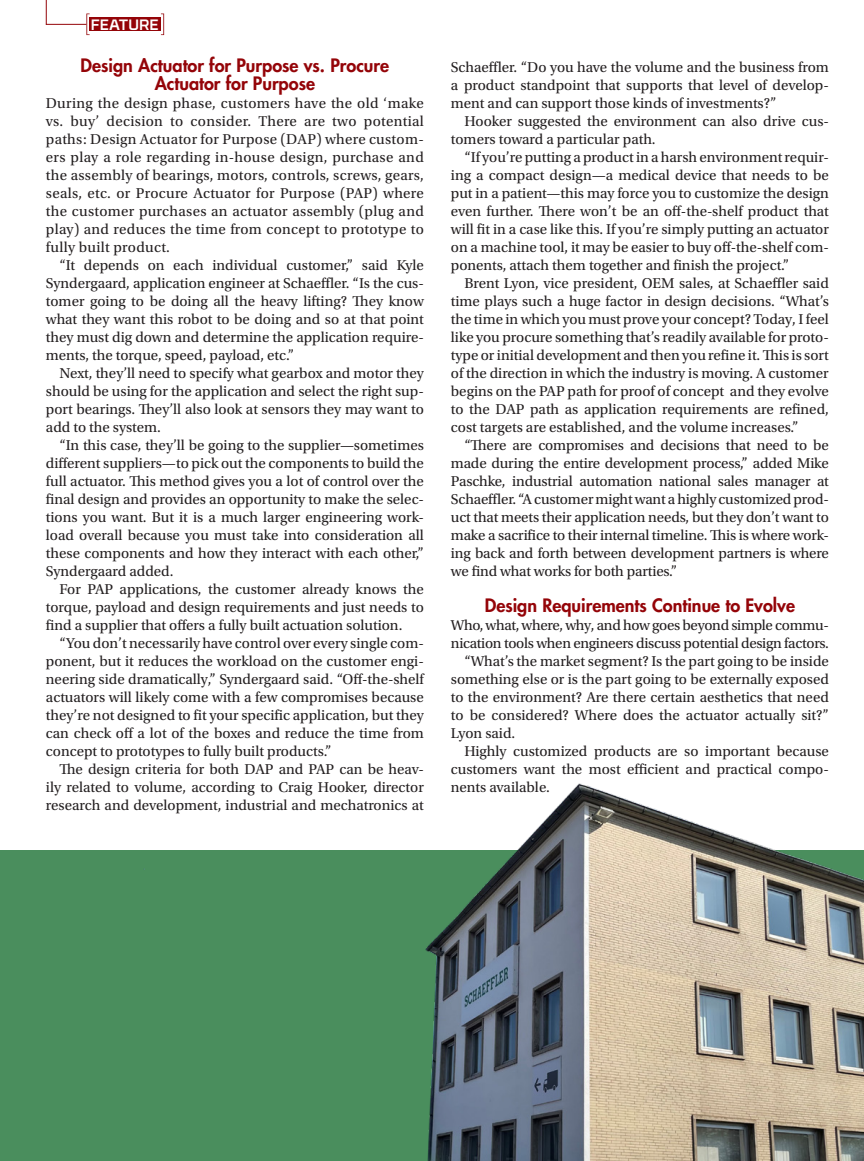
<style>
.page{position:relative;width:864px;height:1161px;background:#fff}
.page>*{position:absolute;margin:0;border:0;box-sizing:border-box;transform-origin:0 0}
.Feature_Body_Text_He{font:800 18px/18px "Futura Std";color:#940408;text-align:center}
.Body_Text{font:15px/18px "Utopia Std";color:#231f20;text-align:justify}
.Body_Text_after_Head{font:15px/18px "Utopia Std";letter-spacing:-.02em;color:#231f20}
.t1{font:500 15px "RB No 3.1";color:#fff}
</style>
<div class="page">
<div style="left:0;top:850px;width:864px;height:311px;background:#4a8e5d"></div>
<img style="left:144px;top:783px;width:720px;height:378px">
<div style="left:90px;top:17px;width:71px;height:14px;background:#940408"></div>
<svg style="left:86px;top:14px;width:4px;height:21px"></svg>
<svg style="left:46px;top:0;width:1px;height:24px"></svg>
<hr style="left:46px;top:24px;width:40px;height:1px;background:#940408">
<svg style="left:161px;top:14px;width:3px;height:21px"></svg>
<p class="t1" style="left:91px;top:13px;width:69px">FEATURE</p>
<p class="Feature_Body_Text_He" style="left:81px;top:56px;width:310px">Design Actuator for Purpose vs. Procure<br>Actuator for Purpose</p>
<p class="Body_Text_after_Head" style="left:46px;top:94px;width:380px;text-align:justify">During the design phase, customers have the old ‘make vs. buy’ decision to consider. There are two potential paths: Design Actuator for Purpose (DAP) where custom&shy;ers play a role regarding in-house design, purchase and the assembly of bearings, motors, controls, screws, gears, seals, etc. or Procure Actuator for Purpose (PAP) where the customer purchases an actuator assembly (plug and play) and reduces the time from concept to prototype to fully built product.</p>
<p class="Body_Text" style="left:46px;top:256px;width:380px;text-indent:13px">“It depends on each individual customer,” said Kyle Syndergaard, application engineer at Schaeffler. “Is the cus&shy;tomer going to be doing all the heavy lifting? They know what they want this robot to be doing and so at that point they must dig down and determine the application require&shy;ments, the torque, speed, payload, etc.”</p>
<p class="Body_Text" style="left:46px;top:364px;width:380px;text-indent:13px">Next, they’ll need to specify what gearbox and motor they should be using for the application and select the right sup&shy;port bearings. They’ll also look at sensors they may want to add to the system.</p>
<p class="Body_Text" style="left:46px;top:436px;width:380px;text-indent:13px">“In this case, they’ll be going to the supplier—sometimes different suppliers—to pick out the components to build the full actuator. This method gives you a lot of control over the final design and provides an opportunity to make the selec&shy;tions you want. But it is a much larger engineering work&shy;load overall because you must take into consideration all these components and how they interact with each other,” Syndergaard added.</p>
<p class="Body_Text" style="left:46px;top:580px;width:380px;text-indent:13px">For PAP applications, the customer already knows the torque, payload and design requirements and just needs to find a supplier that offers a fully built actuation solution.</p>
<p class="Body_Text" style="left:46px;top:634px;width:380px;text-indent:13px">“You don’t necessarily have control over every single com&shy;ponent, but it reduces the workload on the customer engi&shy;neering side dramatically,” Syndergaard said. “Off-the-shelf actuators will likely come with a few compromises because they’re not designed to fit your specific application, but they can check off a lot of the boxes and reduce the time from concept to prototypes to fully built products.”</p>
<p class="Body_Text" style="left:46px;top:760px;width:380px;text-indent:14px">The design criteria for both DAP and PAP can be heav&shy;ily related to volume, according to Craig Hooker, director research and development, industrial and mechatronics at</p>
<p class="Body_Text" style="left:451px;top:58px;width:380px">Schaeffler. “Do you have the volume and the business from a product standpoint that supports that level of develop&shy;ment and can support those kinds of investments?”</p>
<p class="Body_Text" style="left:451px;top:112px;width:379px;text-indent:14px">Hooker suggested the environment can also drive cus&shy;tomers toward a particular path.</p>
<p class="Body_Text" style="left:451px;top:148px;width:380px;text-indent:14px">“If you’re putting a product in a harsh environment requir&shy;ing a compact design—a medical device that needs to be put in a patient—this may force you to customize the design even further. There won’t be an off-the-shelf product that will fit in a case like this. If you’re simply putting an actuator on a machine tool, it may be easier to buy off-the-shelf com&shy;ponents, attach them together and finish the project.”</p>
<p class="Body_Text" style="left:451px;top:274px;width:380px;text-indent:14px">Brent Lyon, vice president, OEM sales, at Schaeffler said time plays such a huge factor in design decisions. “What’s the time in which you must prove your concept? Today, I feel like you procure something that’s readily available for proto&shy;type or initial development and then you refine it. This is sort of the direction in which the industry is moving. A customer begins on the PAP path for proof of concept and they evolve to the DAP path as application requirements are refined, cost targets are established, and the volume increases.”</p>
<p class="Body_Text" style="left:451px;top:436px;width:380px;text-indent:14px">“There are compromises and decisions that need to be made during the entire development process,” added Mike Paschke, industrial automation national sales manager at Schaeffler. “A customer might want a highly customized prod&shy;uct that meets their application needs, but they don’t want to make a sacrifice to their internal timeline. This is where work&shy;ing back and forth between development partners is where we find what works for both parties.”</p>
<p class="Feature_Body_Text_He" style="left:485px;top:596px;width:312px">Design Requirements Continue to Evolve</p>
<p class="Body_Text_after_Head" style="left:451px;top:616px;width:380px">Who, what, where, why, and how goes beyond simple commu&shy;nication tools when engineers discuss potential design factors.</p>
<p class="Body_Text" style="left:451px;top:652px;width:380px;text-indent:14px">“What’s the market segment? Is the part going to be inside something else or is the part going to be externally exposed to the environment? Are there certain aesthetics that need to be considered? Where does the actuator actually sit?” Lyon said.</p>
<p class="Body_Text" style="left:451px;top:742px;width:380px;text-indent:14px">Highly customized products are so important because customers want the most efficient and practical compo&shy;nents available.</p>
</div>
